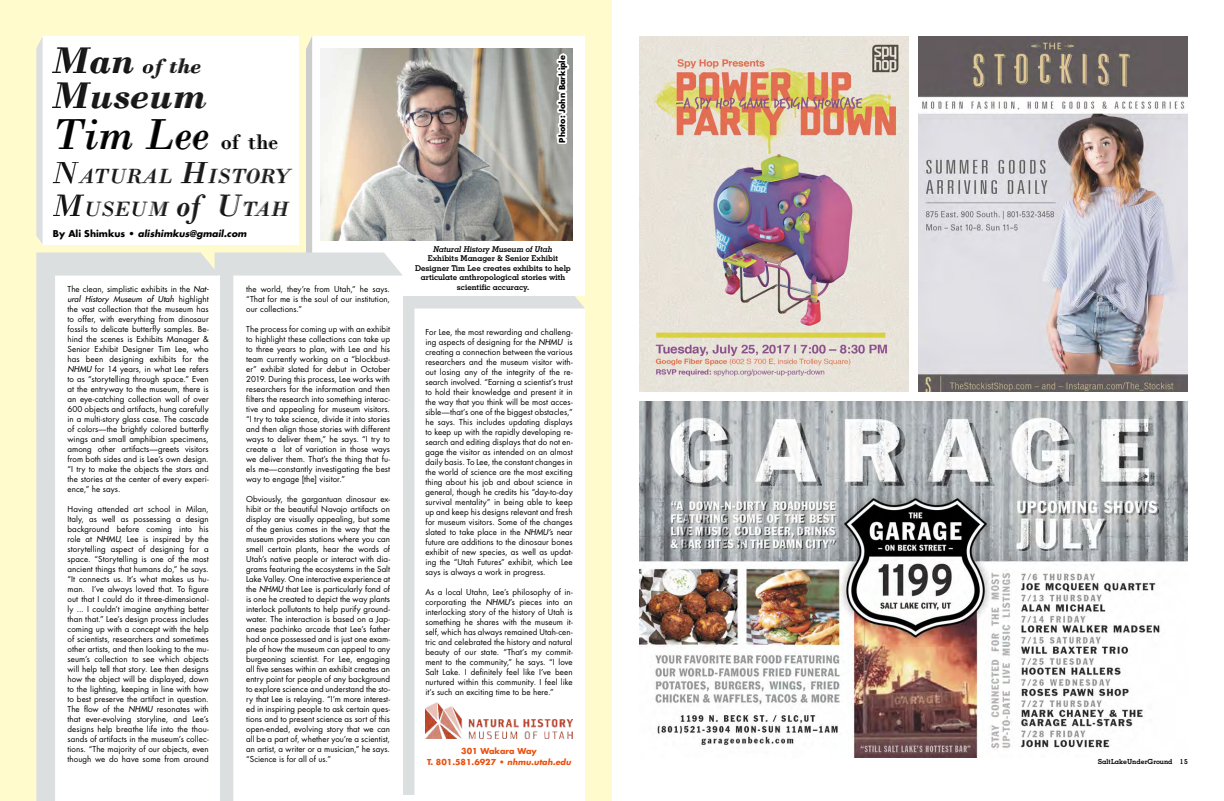
<style>
.page{position:relative;width:1224px;height:801px;background:#fff}
.page>*{position:absolute;margin:0;border:0;box-sizing:border-box;transform-origin:0 0}
.t1{font:italic 45.4px "Bodoni";color:#000}
.t2{font:italic 700 38.9px/35px "Bodoni";color:#000}
.t3{font:italic 700 22px "Bodoni";color:#000}
.t4{font:22px "Bodoni";color:#000}
.t5{font:italic 21.6px/32.4px "Bodoni";color:#000}
.t6{font:italic 700 9.1px "Futura";color:#000}
.t7{font:8px/10px "Futura";letter-spacing:.005em;color:#000;text-align:justify}
.t8{font:700 8px/9.6px "Geometric Slab 703 BT";color:#000;text-align:center}
.t9{font:700 8px/11px "Futura";color:#ea5110;text-align:center}
.t10{font:italic 700 8px "Geometric Slab 703 BT";color:#000}
.t11{font:700 8px "Futura";color:#000}
.t12{font:700 7px "Geometric Slab 703 BT";color:#000}
.s1{font-size:32.4px}
.s2{font-style:normal}
.s3{font-style:italic}
</style>
<div class="page">
<div style="left:0;top:0;width:612px;height:801px;background:#fffbcd"></div>
<svg style="left:403px;top:295px;width:182px;height:506px"></svg>
<div style="left:312px;top:36px;width:273px;height:259px;background:#fff"></div>
<img style="left:320px;top:49px;width:253px;height:192px">
<svg style="left:553px;top:50px;width:19px;height:99px"></svg>
<svg style="left:306px;top:36px;width:6px;height:216px"></svg>
<div style="left:402px;top:795px;width:13px;height:6px;background:#fff"></div>
<svg style="left:220px;top:252px;width:183px;height:549px"></svg>
<svg style="left:36px;top:252px;width:184px;height:549px"></svg>
<div style="left:43px;top:36px;width:256px;height:208px;background:#fff"></div>
<img style="left:425px;top:702px;width:147px;height:36px">
<svg style="left:221px;top:134px;width:55px;height:15px"></svg>
<svg style="left:53px;top:194px;width:233px;height:30px"></svg>
<svg style="left:52px;top:162px;width:239px;height:22px"></svg>
<svg style="left:52px;top:47px;width:153px;height:61px"></svg>
<svg style="left:56px;top:119px;width:151px;height:30px"></svg>
<svg style="left:36px;top:36px;width:7px;height:208px"></svg>
<img style="left:639px;top:36px;width:270px;height:356px">
<img style="left:918px;top:36px;width:270px;height:356px">
<img style="left:639px;top:402px;width:549px;height:356px">
<h2 class="t2" style="left:52px;top:43px;width:157px">Man<br>Museum</h2>
<h1 class="t1" style="left:52px;top:107px;width:159px">Tim Lee</h1>
<h3 class="t3" style="left:143px;top:53px;width:60px">of the</h3>
<h3 class="t4" style="left:221px;top:129px;width:59px">of the</h3>
<h3 class="t5" style="left:52px;top:160px;width:241px"><span class="s1">N</span>ATURAL <span class="s1">H</span>ISTORY<br><span class="s1">M</span>USEUM <span class="s1">of U</span>TAH</h3>
<p class="t6" style="left:53px;top:228px;width:195px"><span class="s2">By Ali Shimkus •</span> alishimkus@gmail.com</p>
<p class="t7" style="left:68px;top:284px;width:143px">The clean, simplistic exhibits in the <span class="s3">Nat&shy;ural History Museum of Utah</span> highlight the vast collection that the museum has to offer, with everything from dinosaur fossils to delicate butterfly samples. Be&shy;hind the scenes is Exhibits Manager &amp; Senior Exhibit Designer Tim Lee, who has been designing exhibits for the <span class="s3">NHMU</span> for 14 years, in what Lee refers to as “storytelling through space.” Even at the entryway to the museum, there is an eye-catching collection wall of over 600 objects and artifacts, hung carefully in a multi-story glass case. The cascade of colors—the brightly colored butterfly wings and small amphibian specimens, among other artifacts—greets visitors from both sides and is Lee’s own design. “I try to make the objects the stars and the stories at the center of every experi&shy;ence,” he says.</p>
<p class="t7" style="left:68px;top:504px;width:143px">Having attended art school in Milan, Italy, as well as possessing a design background before coming into his role at <span class="s3">NHMU</span>, Lee is inspired by the storytelling aspect of designing for a space. “Storytelling is one of the most ancient things that humans do,” he says. “It connects us. It’s what makes us hu&shy;man. I’ve always loved that. To figure out that I could do it three-dimensional&shy;ly ... I couldn’t imagine anything better than that.” Lee’s design process includes coming up with a concept with the help of scientists, researchers and sometimes other artists, and then looking to the mu&shy;seum’s collection to see which objects will help tell that story. Lee then designs how the object will be displayed, down to the lighting, keeping in line with how to best preserve the artifact in question.<br>The flow of the <span class="s3">NHMU</span> resonates with that ever-evolving storyline, and Lee’s designs help breathe life into the thou&shy;sands of artifacts in the museum’s collec&shy;tions. “The majority of our objects, even though we do have some from around</p>
<p class="t7" style="left:246px;top:284px;width:145px">the world, they’re from Utah,” he says. “That for me is the soul of our institution, our collections.”</p>
<p class="t7" style="left:246px;top:324px;width:145px">The process for coming up with an exhibit to highlight these collections can take up to three years to plan, with Lee and his team currently working on a “blockbust&shy;er” exhibit slated for debut in October 2019. During this process, Lee works with researchers for the information and then filters the research into something interac&shy;tive and appealing for museum visitors. “I try to take science, divide it into stories and then align those stories with different ways to deliver them,” he says. “I try to create a lot of variation in those ways we deliver them. That’s the thing that fu&shy;els me—constantly investigating the best way to engage [the] visitor.”</p>
<p class="t7" style="left:246px;top:494px;width:145px">Obviously, the gargantuan dinosaur ex&shy;hibit or the beautiful Navajo artifacts on display are visually appealing, but some of the genius comes in the way that the museum provides stations where you can smell certain plants, hear the words of Utah’s native people or interact with dia&shy;grams featuring the ecosystems in the Salt Lake Valley. One interactive experience at the <span class="s3">NHMU</span> that Lee is particularly fond of is one he created to depict the way plants interlock pollutants to help purify ground&shy;water. The interaction is based on a Jap&shy;anese pachinko arcade that Lee’s father had once possessed and is just one exam&shy;ple of how the museum can appeal to any burgeoning scientist. For Lee, engaging all five senses within an exhibit creates an entry point for people of any background to explore science and understand the sto&shy;ry that Lee is relaying. “I’m more interest&shy;ed in inspiring people to ask certain ques&shy;tions and to present science as sort of this open-ended, evolving story that we can all be a part of, whether you’re a scientist, an artist, a writer or a musician,” he says. “Science is for all of us.”</p>
<p class="t11" style="left:557px;top:143px;width:89px;rotate:-90deg">Photo: John Barkiple</p>
<p class="t10" style="left:433px;top:244px;width:121px">Natural History Museum of Utah</p>
<p class="t8" style="left:415px;top:253px;width:157px">Exhibits Manager &amp; Senior Exhibit Designer Tim Lee creates exhibits to help articulate anthropological stories with scientific accuracy.</p>
<p class="t7" style="left:425px;top:327px;width:149px">For Lee, the most rewarding and challeng&shy;ing aspects of designing for the <span class="s3">NHMU</span> is creating a connection between the various researchers and the museum visitor with&shy;out losing any of the integrity of the re&shy;search involved. “Earning a scientist’s trust to hold their knowledge and present it in the way that you think will be most acces&shy;sible—that’s one of the biggest obstacles,” he says. This includes updating displays to keep up with the rapidly developing re&shy;search and editing displays that do not en&shy;gage the visitor as intended on an almost daily basis. To Lee, the constant changes in the world of science are the most exciting thing about his job and about science in general, though he credits his “day-to-day survival mentality” in being able to keep up and keep his designs relevant and fresh for museum visitors. Some of the changes slated to take place in the <span class="s3">NHMU’</span>s near future are additions to the dinosaur bones exhibit of new species, as well as updat&shy;ing the “Utah Futures” exhibit, which Lee says is always a work in progress.</p>
<p class="t7" style="left:425px;top:587px;width:149px">As a local Utahn, Lee’s philosophy of in&shy;corporating the <span class="s3">NHMU</span>’s pieces into an interlocking story of the history of Utah is something he shares with the museum it&shy;self, which has always remained Utah-cen&shy;tric and celebrated the history and natural beauty of our state. “That’s my commit&shy;ment to the community,” he says. “I love Salt Lake. I definitely feel like I’ve been nurtured within this community. I feel like it’s such an exciting time to be here.”</p>
<p class="t9" style="left:427px;top:745px;width:145px">301 Wakara Way<br>T. 801.581.6927 • <span class="s3">nhmu.utah.edu</span></p>
<p class="t12" style="left:1098px;top:758px;width:92px">SaltLakeUnderGround 15</p>
</div>
